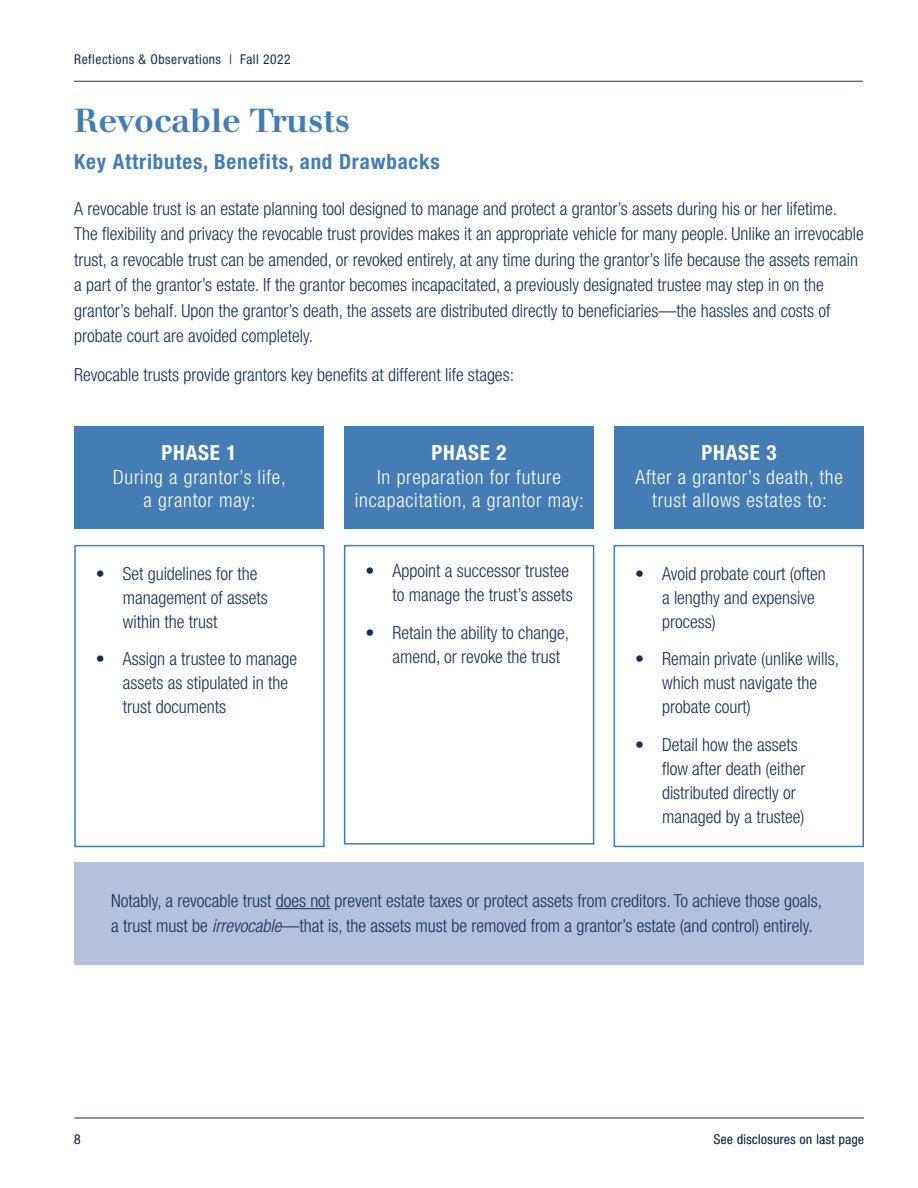
<style>
.page{position:relative;width:918px;height:1188px;background:#fff}
.page>*{position:absolute;margin:0;border:0;box-sizing:border-box;transform-origin:0 0}
.t1{font:500 33px "Walbaum";color:#437db4}
.t2{font:700 condensed 21px "Helvetica Neue LT Std";letter-spacing:.04em;color:#437db4}
.t3{font:700 condensed 21px "Helvetica Neue LT Std";letter-spacing:.04em;color:#fff}
.t4{font:300 condensed 19.8px/23.7px "Helvetica Neue LT Std";letter-spacing:.04em;color:#fff;text-align:center}
.t5{font:300 condensed 18px/24px "Helvetica Neue LT Std";color:#153056}
.t6{font:condensed 13.5px "Helvetica Neue LT Std";letter-spacing:.04em;color:#153056}
.t7{font:300 condensed 13.5px "Helvetica Neue LT Std";letter-spacing:.04em;color:#153056}
.s1{font-style:italic}
</style>
<div class="page">
<hr style="left:74px;top:1118px;width:790px;height:1px;background:#153056">
<hr style="left:74px;top:81px;width:789px;height:1px;background:#153056">
<div style="left:74px;top:862px;width:790px;height:102px;background:#b2c2dd"></div>
<div style="left:74px;top:426px;width:250px;height:103px;background:#437db4"></div>
<div style="left:74px;top:545px;width:251px;height:302px;border:2px solid #437db4"></div>
<div style="left:344px;top:545px;width:250px;height:300px;border:2px solid #437db4"></div>
<div style="left:614px;top:545px;width:250px;height:302px;border:2px solid #437db4"></div>
<hr style="left:276px;top:908px;width:54px;height:1px;background:#153056">
<div style="left:344px;top:426px;width:250px;height:103px;background:#437db4"></div>
<div style="left:614px;top:426px;width:250px;height:103px;background:#437db4"></div>
<p class="t6" style="left:74px;top:51px;width:218px">Reflections &amp; Observations | Fall 2022</p>
<h1 class="t1" style="left:74px;top:102px;width:277px">Revocable Trusts</h1>
<p class="t2" style="left:74px;top:149px;width:367px">Key Attributes, Benefits, and Drawbacks</p>
<p class="t5" style="left:74px;top:196px;width:791px;line-height:25.5px">A revocable trust is an estate planning tool designed to manage and protect a grantor’s assets during his or her lifetime.<br>The flexibility and privacy the revocable trust provides makes it an appropriate vehicle for many people. Unlike an irrevocable trust, a revocable trust can be amended, or revoked entirely, at any time during the grantor’s life because the assets remain a part of the grantor’s estate. If the grantor becomes incapacitated, a previously designated trustee may step in on the grantor’s behalf. Upon the grantor’s death, the assets are distributed directly to beneficiaries—the hassles and costs of probate court are avoided completely.</p>
<p class="t5" style="left:74px;top:363px;width:441px">Revocable trusts provide grantors key benefits at different life stages:</p>
<p class="t3" style="left:162px;top:440px;width:77px">PHASE 1</p>
<p class="t4" style="left:113px;top:465px;width:174px">During a grantor’s life, a grantor may:</p>
<p class="t5" style="left:123px;top:561px;width:147px;text-indent:-27px">• Set guidelines for the management of assets within the trust</p>
<p class="t5" style="left:123px;top:647px;width:176px;text-indent:-27px">• Assign a trustee to manage assets as stipulated in the trust documents</p>
<p class="t3" style="left:432px;top:440px;width:77px">PHASE 2</p>
<p class="t4" style="left:355px;top:465px;width:231px">In preparation for future incapacitation, a grantor may:</p>
<p class="t5" style="left:365px;top:559px;width:209px;text-align:right">• Appoint a successor trustee to manage the trust’s assets</p>
<p class="t5" style="left:392px;top:620px;width:178px;text-indent:-27px">• Retain the ability to change, amend, or revoke the trust</p>
<p class="t3" style="left:702px;top:440px;width:77px">PHASE 3</p>
<p class="t4" style="left:635px;top:465px;width:209px">After a grantor’s death, the trust allows estates to:</p>
<p class="t5" style="left:662px;top:561px;width:165px;text-indent:-27px">• Avoid probate court (often a lengthy and expensive process)</p>
<p class="t5" style="left:662px;top:647px;width:179px;text-indent:-27px">• Remain private (unlike wills, which must navigate the probate court)</p>
<p class="t5" style="left:662px;top:732px;width:145px;text-indent:-27px">• Detail how the assets flow after death (either distributed directly or managed by a trustee)</p>
<p class="t5" style="left:111px;top:888px;width:712px;line-height:25.5px">Notably, a revocable trust does not prevent estate taxes or protect assets from creditors. To achieve those goals, a trust must be <span class="s1">irrevocable</span>—that is, the assets must be removed from a grantor’s estate (and control) entirely.</p>
<p class="t7" style="left:74px;top:1131px;width:8px">8</p>
<p class="t7" style="left:714px;top:1131px;width:152px">See disclosures on last page</p>
</div>
